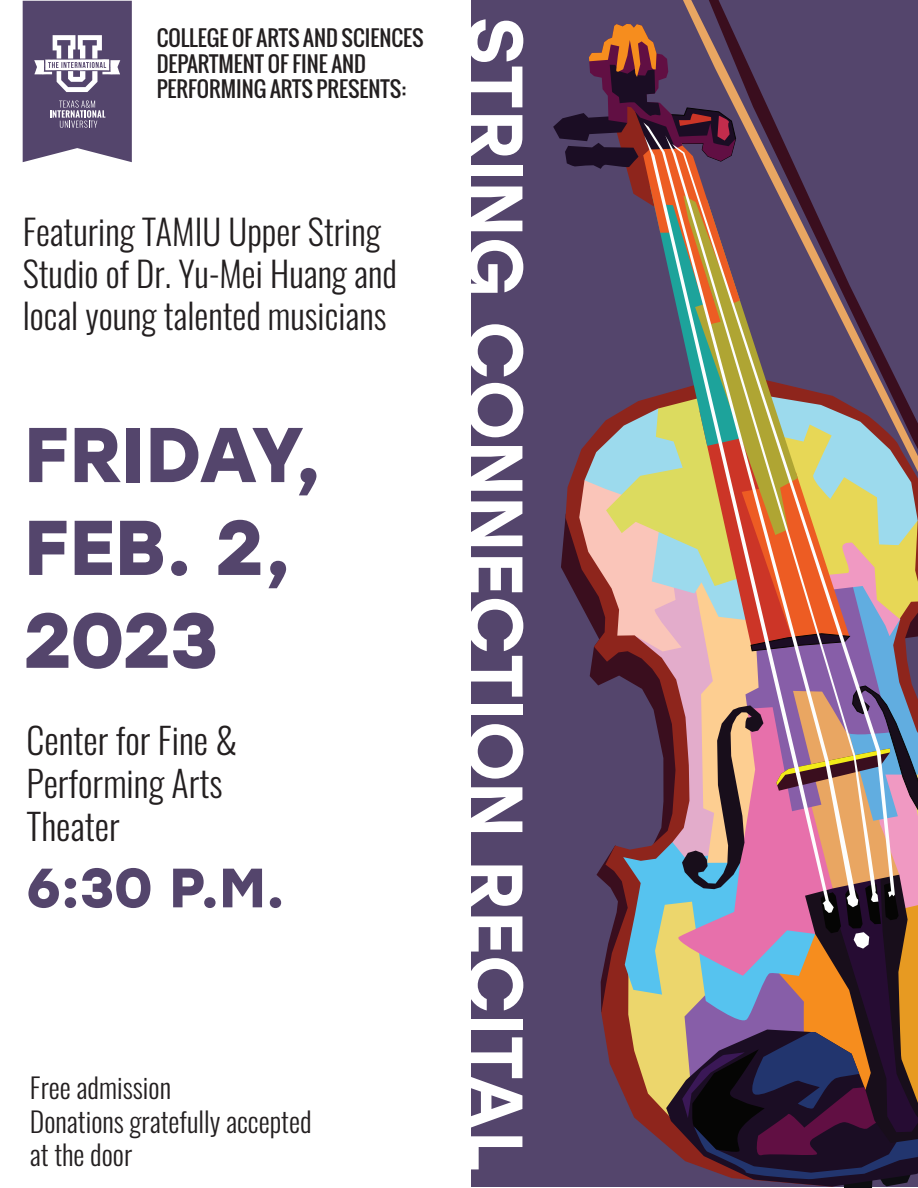
<style>
.page{position:relative;width:918px;height:1188px;background:#fff}
.page>*{position:absolute;margin:0;border:0;box-sizing:border-box;transform-origin:0 0}
.t1{font:500 77.7px "Stolzl";color:#fff;scale:.96 1}
.t2{font:700 77.4px/92.8px "Stolzl";letter-spacing:-.005em;color:#54456c}
.t3{font:700 55.2px "Stolzl";color:#54456c}
.t4{font:300 36px/43.2px "Oswald";color:#231f20}
.t5{font:300 34.95px/42px "Oswald";color:#231f20}
.t6{font:300 27.9px/33.5px "Oswald";color:#231f20}
.t7{font:21.45px/25.7px "Oswald";color:#231f20}
</style>
<div class="page">
<div style="left:471px;top:0;width:447px;height:1187px;background:#54456c"></div>
<svg style="left:23px;top:1px;width:109px;height:161px;background:#726585"></svg>
<svg style="left:553px;top:24px;width:365px;height:1164px"></svg>
<svg style="left:878px;top:144px;width:17px;height:753px"></svg>
<svg style="left:859px;top:135px;width:19px;height:767px"></svg>
<svg style="left:643px;top:122px;width:216px;height:785px"></svg>
<svg style="left:644px;top:135px;width:190px;height:778px"></svg>
<p class="t7" style="left:157px;top:25px;width:268px">COLLEGE OF ARTS AND SCIENCES<br>DEPARTMENT OF FINE AND<br>PERFORMING ARTS PRESENTS:</p>
<p class="t5" style="left:23px;top:207px;width:376px">Featuring TAMIU Upper String<br>Studio of Dr. Yu-Mei Huang and local young talented musicians</p>
<h2 class="t2" style="left:24px;top:404px;width:300px">FRIDAY,<br>FEB. 2,<br>2023</h2>
<p class="t4" style="left:27px;top:714px;width:212px">Center for Fine &amp;<br>Performing Arts<br>Theater</p>
<h3 class="t3" style="left:27px;top:848px;width:260px">6:30 P.M.</h3>
<p class="t6" style="left:30px;top:1068px;width:283px">Free admission<br>Donations gratefully accepted at the door</p>
<h1 class="t1" style="left:551px;top:16px;width:1205px;rotate:90deg">STRING CONNECTION RECITAL</h1>
</div>
